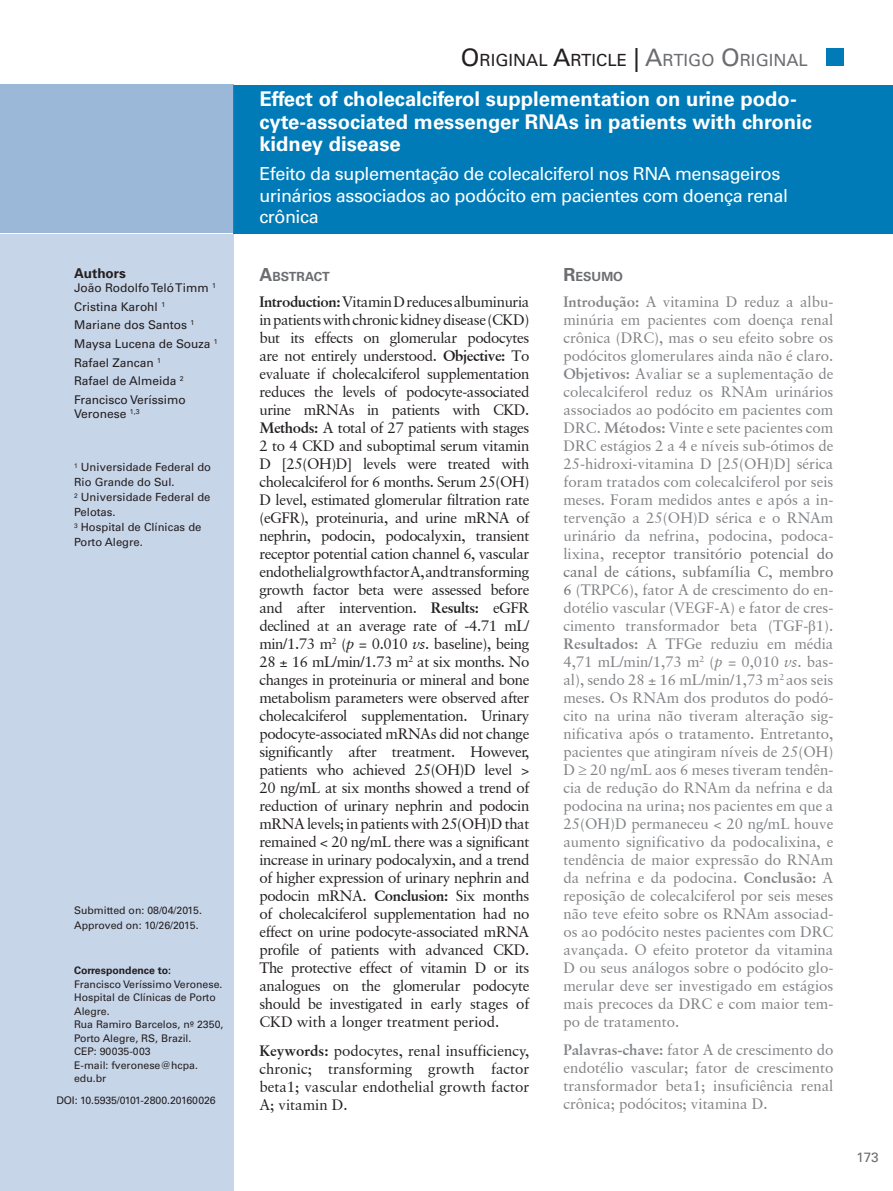
<style>
.page{position:relative;width:893px;height:1191px;background:#fff}
.page>*{position:absolute;margin:0;border:0;box-sizing:border-box;transform-origin:0 0}
.Título_Português{font:700 20.25px/22.5px "Univers LT Std";color:#fff}
.Title_Inglês{font:18px/21.6px "Univers LT Std";letter-spacing:-.025em;color:#fff}
.t1{font:16.8px "Univers LT Std";color:#231f20}
.Resumo{font:15px/18px "Garamond Retrospective S Si";color:#231f20;text-align:justify}
.Abstract{font:15px/18px "Garamond Retrospective S Si";color:#808285;text-align:justify}
.Resumo-2{font:15px/18px "Garamond Retrospective S Si";color:#808285;text-align:justify}
.keywords{font:15px/18px "Garamond Retrospective S Si";color:#231f20;text-align:justify}
.Tópico__Autores{font:13.5px "Univers 65 Bold";color:#231f20}
.t2{font:13.5px "Univers LT Std";color:#6c6d70}
.Intertilulo__Resumo{font:700 12.6px "Univers LT Std";color:#6c6d70}
.Nome_dos_autores{font:12px/14.4px "Univers LT Std";color:#231f20}
.Afiliações{font:11.25px/15px "Univers LT Std";color:#231f20}
.Autor_correspondente{font:10.5px/13.5px "Univers LT Std";color:#231f20}
.Data_de_subs_aprova{font:10.5px "Univers LT Std";color:#231f20}
.Correspondência_para{font:700 10.5px "Univers LT Std";color:#231f20}
.s1{font-family:"Calibri"}
.s2{font-size:24px}
.s3{font-size:24px;color:#6c6d70}
.s4{color:#6c6d70}
.s5{font-size:18px}
.s6{font-weight:700}
.s7{font-style:italic}
.s8{font-family:"Times New Roman"}
</style>
<div class="page">
<hr style="left:0;top:85px;width:1px;height:149px;background:#017bb7">
<div style="left:0;top:234px;width:234px;height:957px;background:#c7d5e9"></div>
<div style="left:234px;top:85px;width:659px;height:149px;background:#017bb7"></div>
<div style="left:0;top:84px;width:234px;height:149px;background:#9bb8d9"></div>
<div style="left:826px;top:49px;width:17px;height:17px;background:#017bb7"></div>
<p class="Tópico__Autores" style="left:74px;top:265px;width:53px">Authors</p>
<p class="Nome_dos_autores" style="left:74px;top:281px;width:143px">João Rodolfo Teló Timm <sup>1</sup></p>
<p class="Nome_dos_autores" style="left:74px;top:299px;width:93px">Cristina Karohl <sup>1</sup></p>
<p class="Nome_dos_autores" style="left:74px;top:318px;width:122px">Mariane dos Santos <sup>1</sup></p>
<p class="Nome_dos_autores" style="left:74px;top:337px;width:145px">Maysa Lucena de Souza <sup>1</sup></p>
<p class="Nome_dos_autores" style="left:74px;top:355px;width:89px">Rafael Zancan <sup>1</sup></p>
<p class="Nome_dos_autores" style="left:74px;top:374px;width:111px">Rafael de Almeida <sup>2</sup></p>
<p class="Nome_dos_autores" style="left:74px;top:393px;width:113px">Francisco Veríssimo<br>Veronese <sup>1,3</sup></p>
<p class="Afiliações" style="left:74px;top:460px;width:139px"><sup>1</sup> Universidade Federal do<br>Rio Grande do Sul.</p>
<p class="Afiliações" style="left:74px;top:490px;width:138px"><sup>2</sup> Universidade Federal de<br>Pelotas.</p>
<p class="Afiliações" style="left:74px;top:520px;width:129px"><sup>3</sup> Hospital de Clínicas de<br>Porto Alegre.</p>
<p class="Data_de_subs_aprova" style="left:74px;top:903px;width:129px">Submitted on: 08/04/2015.</p>
<p class="Data_de_subs_aprova" style="left:74px;top:919px;width:126px">Approved on: 10/26/2015.</p>
<p class="Correspondência_para" style="left:74px;top:964px;width:99px">Correspondence to:</p>
<p class="Autor_correspondente" style="left:74px;top:977px;width:150px">Francisco Veríssimo Veronese.</p>
<p class="Autor_correspondente" style="left:74px;top:991px;width:143px">Hospital de Clínicas de Porto<br>Alegre.</p>
<p class="Autor_correspondente" style="left:74px;top:1018px;width:151px">Rua Ramiro Barcelos, n<span class="s1">º</span> 2350,<br>Porto Alegre, RS, Brazil.</p>
<p class="Autor_correspondente" style="left:74px;top:1045px;width:78px">CEP: 90035-003</p>
<p class="Autor_correspondente" style="left:74px;top:1058px;width:125px">E-mail: fveronese@hcpa. edu.br</p>
<p class="Autor_correspondente" style="left:56px;top:1093px;width:161px">DOI: 10.5935/0101-2800.20160026</p>
<p class="t1" style="left:461px;top:50px;width:349px"><span class="s2">O</span>RIGINAL <span class="s2">A</span>RTICLE <span class="s2">|</span> <span class="s3">A</span><span class="s4">RTIGO</span> <span class="s3">O</span><span class="s4">RIGINAL</span></p>
<p class="Título_Português" style="left:259px;top:88px;width:554px">Effect of cholecalciferol supplementation on urine podo&shy;cyte-associated messenger RNAs in patients with chronic kidney disease</p>
<p class="Title_Inglês" style="left:259px;top:163px;width:530px">Efeito da suplementação de colecalciferol nos RNA mensageiros urinários associados ao podócito em pacientes com doença renal crônica</p>
<p class="Intertilulo__Resumo" style="left:259px;top:269px;width:72px"><span class="s5">A</span>BSTRACT</p>
<p class="Resumo" style="left:259px;top:293px;width:272px"><span class="s6">Introduction:</span> Vitamin D reduces albuminuria in patients with chronic kidney disease (CKD) but its effects on glomerular podocytes are not entirely understood. <span class="s6">Objective:</span> To evaluate if cholecalciferol supplementation reduces the levels of podocyte-associated urine mRNAs in patients with CKD.<br><span class="s6">Methods:</span> A total of 27 patients with stages 2 to 4 CKD and suboptimal serum vitamin D [25(OH)D] levels were treated with cholecalciferol for 6 months. Serum 25(OH)<br>D level, estimated glomerular filtration rate (eGFR), proteinuria, and urine mRNA of nephrin, podocin, podocalyxin, transient receptor potential cation channel 6, vascular endothelial growth factor A, and transforming growth factor beta were assessed before and after intervention. <span class="s6">Results:</span> eGFR declined at an average rate of -4.71 mL/ min/1.73 m<sup>2</sup> (<span class="s7">p</span> = 0.010 <span class="s7">vs</span>. baseline), being 28 ± 16 mL/min/1.73 m<sup>2</sup> at six months. No changes in proteinuria or mineral and bone metabolism parameters were observed after cholecalciferol supplementation. Urinary podocyte-associated mRNAs did not change significantly after treatment. However, patients who achieved 25(OH)D level &gt; 20 ng/mL at six months showed a trend of reduction of urinary nephrin and podocin mRNA levels; in patients with 25(OH)D that remained &lt; 20 ng/mL there was a significant increase in urinary podocalyxin, and a trend of higher expression of urinary nephrin and podocin mRNA. <span class="s6">Conclusion:</span> Six months of cholecalciferol supplementation had no effect on urine podocyte-associated mRNA profile of patients with advanced CKD.<br>The protective effect of vitamin D or its analogues on the glomerular podocyte should be investigated in early stages of CKD with a longer treatment period.</p>
<p class="keywords" style="left:259px;top:1041px;width:272px"><span class="s6">Keywords:</span> podocytes, renal insufficiency, chronic; transforming growth factor beta1; vascular endothelial growth factor A; vitamin D.</p>
<p class="Intertilulo__Resumo" style="left:563px;top:269px;width:61px"><span class="s5">R</span>ESUMO</p>
<p class="Abstract" style="left:563px;top:293px;width:272px"><span class="s6">Introdução:</span> A vitamina D reduz a albu&shy;minúria em pacientes com doença renal crônica (DRC), mas o seu efeito sobre os podócitos glomerulares ainda não é claro.<br><span class="s6">Objetivos:</span> Avaliar se a suplementação de colecalciferol reduz os RNAm urinários associados ao podócito em pacientes com DRC. <span class="s6">Métodos:</span> Vinte e sete pacientes com DRC estágios 2 a 4 e níveis sub-ótimos de 25-hidroxi-vitamina D [25(OH)D] sérica foram tratados com colecalciferol por seis meses. Foram medidos antes e após a in&shy;tervenção a 25(OH)D sérica e o RNAm urinário da nefrina, podocina, podoca&shy;lixina, <span class="s4">receptor transitório potencial do canal de cátions, subfamília C, membro 6</span> (TRPC6), fator A de crescimento do en&shy;dotélio vascular (VEGF-A) e fator de cres&shy;cimento transformador beta (TGF-<span class="s8">β</span>1).<br><span class="s6">Resultados:</span> A TFGe reduziu em média 4,71 mL/min/1,73 m<sup>2</sup> (<span class="s7">p</span> = 0,010 <span class="s7">vs</span>. bas&shy;al), sendo 28 ± 16 mL/min/1,73 m<sup>2</sup> aos seis meses. Os RNAm dos produtos do podó&shy;cito na urina não tiveram alteração sig&shy;nificativa após o tratamento. Entretanto, pacientes que atingiram níveis de 25(OH)<br>D ≥ 20 ng/mL aos 6 meses tiveram tendên&shy;cia de redução do RNAm da nefrina e da podocina na urina; nos pacientes em que a 25(OH)D permaneceu &lt; 20 ng/mL houve aumento significativo da podocalixina, e tendência de maior expressão do RNAm da nefrina e da podocina. <span class="s6">Conclusão:</span> A reposição de colecalciferol por seis meses não teve efeito sobre os RNAm associad&shy;os ao podócito nestes pacientes com DRC avançada. O efeito protetor da vitamina D ou seus análogos sobre o podócito glo&shy;merular deve ser investigado em estágios mais precoces da DRC e com maior tem&shy;po de tratamento.</p>
<p class="Resumo-2" style="left:563px;top:1040px;width:272px"><span class="s6">Palavras-chave:</span> fator A de crescimento do endotélio vascular; fator de crescimento transformador beta1; insuficiência renal crônica; podócitos; vitamina D.</p>
<p class="t2" style="left:856px;top:1149px;width:24px">173</p>
</div>
